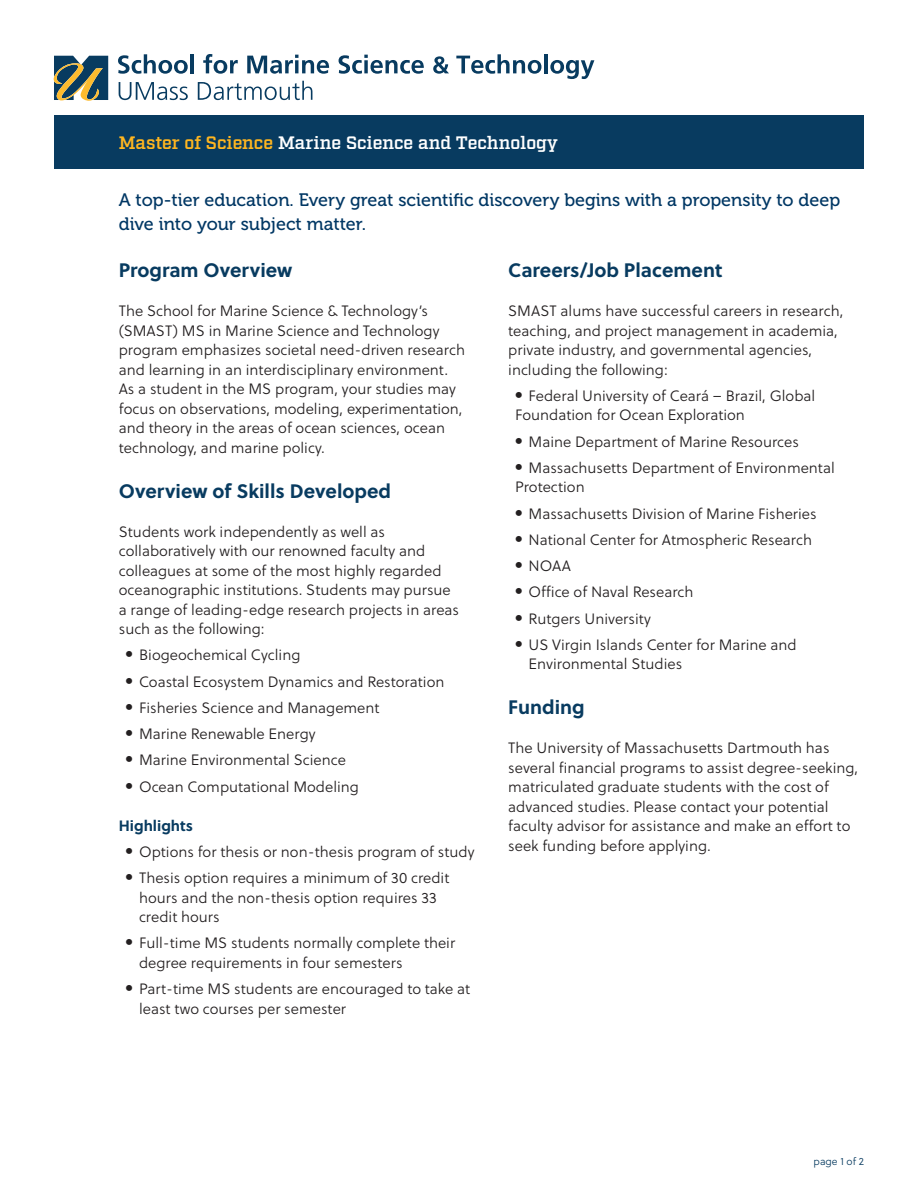
<style>
.page{position:relative;width:918px;height:1188px;background:#fff}
.page>*{position:absolute;margin:0;border:0;box-sizing:border-box;transform-origin:0 0}
.t1{font:700 19.5px "Soleil";color:#083b60}
.t2{font:18px/24px "Museo 500";color:#003764}
.t3{font:600 18px "Factoria";letter-spacing:-.01em;color:#fff}
.Soleil_10_13{font:15px/19.5px "Soleil Lt";color:#231f20}
.t4{font:700 15px "Soleil";color:#083b60}
.t5{font:10.5px "Soleil Lt";color:#083b60}
.s1{color:#ffb620}
.s2{font-family:"Soleil";font-weight:700;font-size:21px}
</style>
<div class="page">
<svg style="left:118px;top:54px;width:70px;height:20px"></svg>
<hr style="left:190px;top:54px;width:4px;height:19px;background:#083b60">
<svg style="left:203px;top:54px;width:35px;height:20px"></svg>
<svg style="left:247px;top:55px;width:82px;height:19px"></svg>
<svg style="left:339px;top:55px;width:85px;height:19px"></svg>
<svg style="left:433px;top:56px;width:16px;height:18px"></svg>
<svg style="left:456px;top:54px;width:85px;height:20px"></svg>
<hr style="left:544px;top:54px;width:4px;height:19px;background:#083b60">
<svg style="left:550px;top:60px;width:44px;height:19px"></svg>
<svg style="left:119px;top:82px;width:69px;height:18px"></svg>
<svg style="left:198px;top:81px;width:114px;height:19px"></svg>
<svg style="left:54px;top:56px;width:54px;height:45px;background:#5a6c63"></svg>
<div style="left:54px;top:115px;width:810px;height:54px;background:#083b60"></div>
<p class="t3" style="left:119px;top:132px;width:441px"><span class="s1">Master of Science</span> Marine Science and Technology</p>
<p class="t2" style="left:119px;top:188px;width:723px">A top-tier education. Every great scientific discovery begins with a propensity to deep dive into your subject matter.</p>
<p class="t1" style="left:119px;top:255px;width:175px">Program Overview</p>
<p class="Soleil_10_13" style="left:119px;top:301px;width:348px">The School for Marine Science &amp; Technology’s (SMAST) MS in Marine Science and Technology program emphasizes societal need-driven research and learning in an interdisciplinary environment.<br>As a student in the MS program, your studies may focus on observations, modeling, experimentation, and theory in the areas of ocean sciences, ocean technology, and marine policy.</p>
<p class="t1" style="left:119px;top:476px;width:274px">Overview of Skills Developed</p>
<p class="Soleil_10_13" style="left:119px;top:522px;width:342px">Students work independently as well as collaboratively with our renowned faculty and colleagues at some of the most highly regarded oceanographic institutions. Students may pursue a range of leading-edge research projects in areas such as the following:</p>
<p class="Soleil_10_13" style="left:126px;top:645px;width:176px"><span class="s2">•</span> Biogeochemical Cycling</p>
<p class="Soleil_10_13" style="left:126px;top:672px;width:320px"><span class="s2">•</span> Coastal Ecosystem Dynamics and Restoration</p>
<p class="Soleil_10_13" style="left:126px;top:698px;width:256px"><span class="s2">•</span> Fisheries Science and Management</p>
<p class="Soleil_10_13" style="left:126px;top:724px;width:192px"><span class="s2">•</span> Marine Renewable Energy</p>
<p class="Soleil_10_13" style="left:126px;top:750px;width:222px"><span class="s2">•</span> Marine Environmental Science</p>
<p class="Soleil_10_13" style="left:126px;top:777px;width:235px"><span class="s2">•</span> Ocean Computational Modeling</p>
<p class="t4" style="left:119px;top:814px;width:76px">Highlights</p>
<p class="Soleil_10_13" style="left:126px;top:842px;width:350px"><span class="s2">•</span> Options for thesis or non-thesis program of study</p>
<p class="Soleil_10_13" style="left:139px;top:868px;width:312px;text-indent:-14px"><span class="s2">•</span> Thesis option requires a minimum of 30 credit hours and the non-thesis option requires 33 credit hours</p>
<p class="Soleil_10_13" style="left:139px;top:933px;width:318px;text-indent:-14px"><span class="s2">•</span> Full-time MS students normally complete their degree requirements in four semesters</p>
<p class="Soleil_10_13" style="left:139px;top:979px;width:333px;text-indent:-14px"><span class="s2">•</span> Part-time MS students are encouraged to take at least two courses per semester</p>
<p class="t1" style="left:508px;top:255px;width:216px">Careers/Job Placement</p>
<p class="Soleil_10_13" style="left:508px;top:301px;width:337px">SMAST alums have successful careers in research, teaching, and project management in academia, private industry, and governmental agencies, including the following:</p>
<p class="Soleil_10_13" style="left:515px;top:386px;width:302px"><span class="s2">•</span> Federal University of Ceará – Brazil, Global<br>Foundation for Ocean Exploration</p>
<p class="Soleil_10_13" style="left:515px;top:432px;width:285px"><span class="s2">•</span> Maine Department of Marine Resources</p>
<p class="Soleil_10_13" style="left:515px;top:458px;width:321px"><span class="s2">•</span> Massachusetts Department of Environmental<br>Protection</p>
<p class="Soleil_10_13" style="left:515px;top:504px;width:303px"><span class="s2">•</span> Massachusetts Division of Marine Fisheries</p>
<p class="Soleil_10_13" style="left:515px;top:530px;width:299px"><span class="s2">•</span> National Center for Atmospheric Research</p>
<p class="Soleil_10_13" style="left:515px;top:556px;width:57px"><span class="s2">•</span> NOAA</p>
<p class="Soleil_10_13" style="left:515px;top:582px;width:180px"><span class="s2">•</span> Office of Naval Research</p>
<p class="Soleil_10_13" style="left:515px;top:609px;width:137px"><span class="s2">•</span> Rutgers University</p>
<p class="Soleil_10_13" style="left:529px;top:635px;width:270px;text-indent:-14px"><span class="s2">•</span> US Virgin Islands Center for Marine and<br>Environmental Studies</p>
<p class="t1" style="left:508px;top:692px;width:78px">Funding</p>
<p class="Soleil_10_13" style="left:508px;top:738px;width:352px">The University of Massachusetts Dartmouth has several financial programs to assist degree-seeking, matriculated graduate students with the cost of advanced studies. Please contact your potential faculty advisor for assistance and make an effort to seek funding before applying.</p>
<p class="t5" style="left:814px;top:1154px;width:52px">page 1 of 2</p>
</div>
